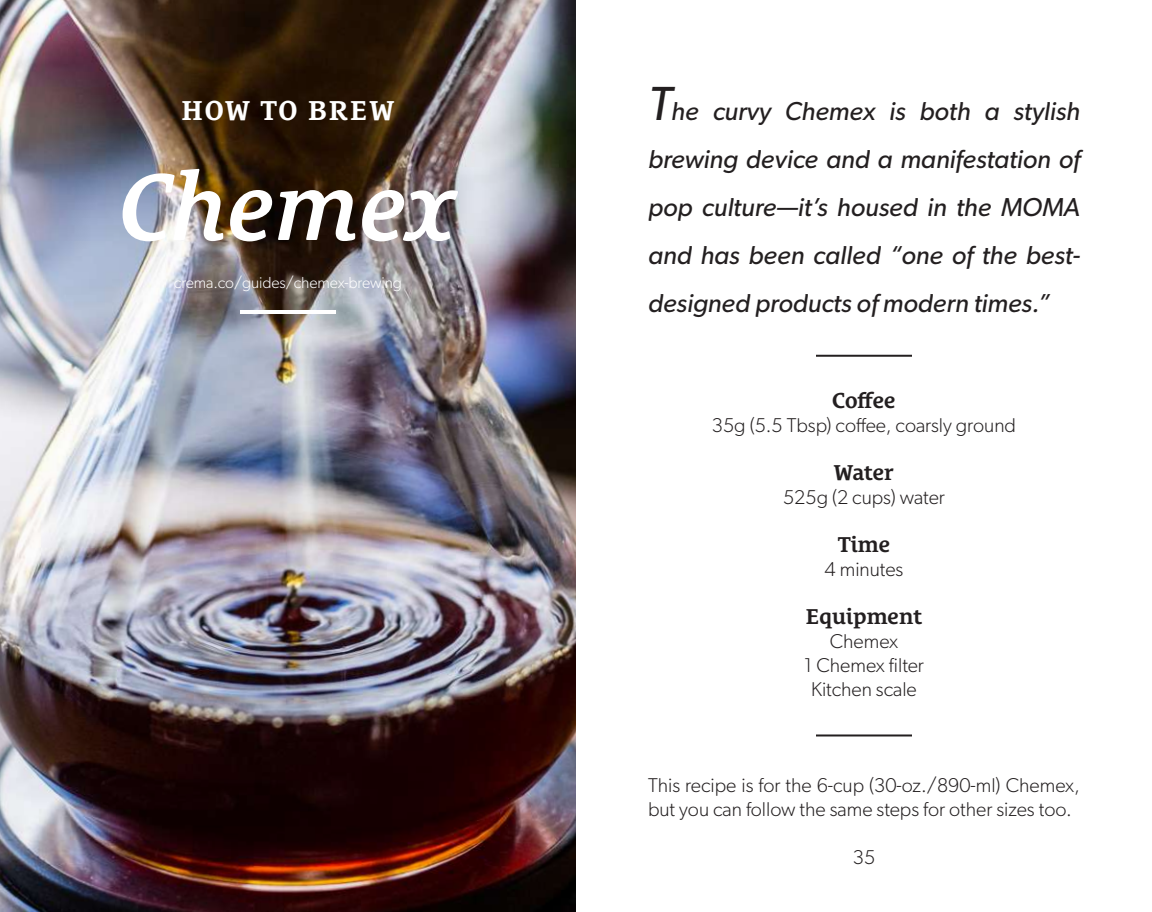
<style>
.page{position:relative;width:1152px;height:912px;background:#fff}
.page>*{position:absolute;margin:0;border:0;box-sizing:border-box;transform-origin:0 0}
.t1{font:italic 600 expanded 96px "Le Monde Courrier Pro";color:#fff}
.t2{font:600 expanded 28px "Le Monde Courrier Pro";letter-spacing:.06em;color:#fff}
.t3{font:italic 26px/48px "Gibson";color:#231f20;text-align:justify}
.t4{font:600 expanded 22px "Le Monde Courrier Pro";color:#231f20}
.t5{font:300 20px/24px "Gibson";color:#231f20;text-align:center}
.t6{font:300 16px "Gibson";letter-spacing:-.005em;color:#fff}
.s1{font-size:48px}
</style>
<div class="page">
<img style="left:0;top:0;width:576px;height:912px">
<hr style="left:816px;top:355px;width:96px;height:2px;background:#231f20">
<hr style="left:816px;top:734px;width:96px;height:2px;background:#231f20">
<hr style="left:240px;top:310px;width:96px;height:4px;background:#fff">
<h2 class="t2" style="left:182px;top:87px;width:214px">HOW TO BREW</h2>
<h1 class="t1" style="left:121px;top:130px;width:336px">Chemex</h1>
<p class="t6" style="left:174px;top:273px;width:230px">crema.co/guides/chemex-brewing</p>
<h3 class="t3" style="left:648px;top:87px;width:434px"><span class="s1">T</span>he curvy Chemex is both a stylish brewing device and a manifestation of pop culture—it’s housed in the MOMA and has been called “one of the best&shy;designed products of modern times.”</h3>
<p class="t4" style="left:832px;top:382px;width:65px">Coffee</p>
<p class="t5" style="left:712px;top:413px;width:306px">35g (5.5 Tbsp) coffee, coarsly ground</p>
<p class="t4" style="left:834px;top:454px;width:62px">Water</p>
<p class="t5" style="left:783px;top:485px;width:163px">525g (2 cups) water</p>
<p class="t4" style="left:838px;top:526px;width:54px">Time</p>
<p class="t5" style="left:825px;top:557px;width:80px">4 minutes</p>
<p class="t4" style="left:806px;top:598px;width:118px">Equipment</p>
<p class="t5" style="left:804px;top:629px;width:121px">Chemex<br>1 Chemex filter<br>Kitchen scale</p>
<p class="t5" style="left:648px;top:773px;width:433px;text-align:left">This recipe is for the 6-cup (30-oz./890-ml) Chemex, but you can follow the same steps for other sizes too.</p>
<p class="t5" style="left:853px;top:845px;width:24px">35</p>
</div>
